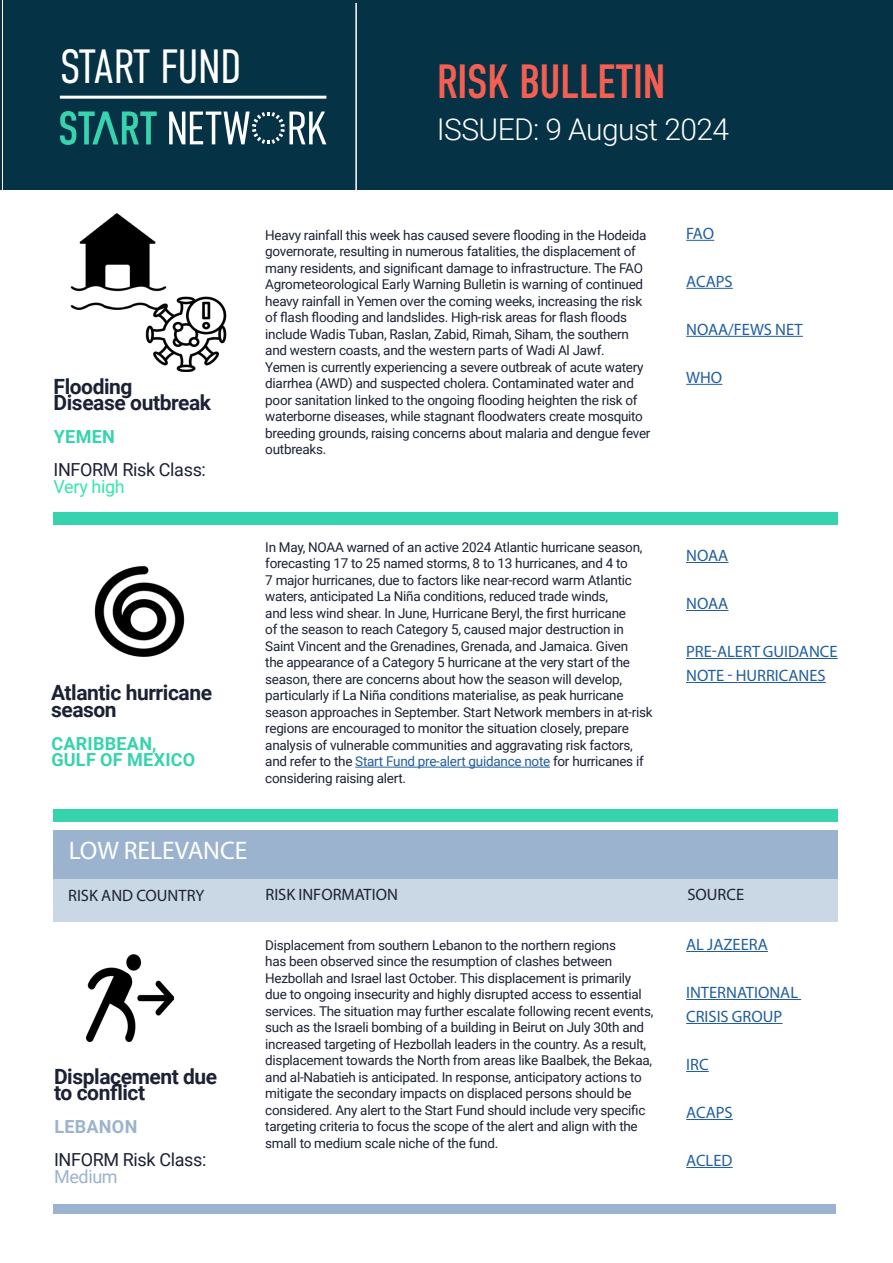
<style>
.page{position:relative;width:893px;height:1263px;background:#fff}
.page>*{position:absolute;margin:0;border:0;box-sizing:border-box;transform-origin:0 0}
.t1{font:48px "DIN Condensed";letter-spacing:-.02em;color:#f45f51}
.t2{font:300 48px "DIN Condensed";letter-spacing:-.02em;color:#fff}
.t3{font:300 30px "Roboto";letter-spacing:-.02em;color:#fff}
.t4{font:25.5px "Myriad Pro";color:#fff}
.t5{font:700 21px/16.5px "Roboto";letter-spacing:-.02em;color:#1c2235}
.t6{font:18px "Roboto";letter-spacing:-.02em;color:#1c2235}
.t7{font:700 18px/16.5px "Roboto";letter-spacing:.015em;color:#36d3ae}
.t8{font:18px "Roboto";letter-spacing:-.02em;color:#36e6ad}
.t9{font:700 18px "Roboto";letter-spacing:.015em;color:#9bb3ce}
.t10{font:18px "Roboto";letter-spacing:-.02em;color:#9bb3ce}
.t11{font:16.5px/24px "Myriad Pro";color:#215e9e}
.t12{font:16.5px "Myriad Pro";color:#1c2235}
.t13{font:13.5px/16.5px "Roboto";letter-spacing:-.02em;color:#1c2235}
.s1{color:#215e9e}
</style>
<div class="page">
<hr style="left:0;top:0;width:2px;height:189px;background:#053244">
<div style="left:3px;top:0;width:890px;height:189px;background:#053244"></div>
<hr style="left:355px;top:3px;width:2px;height:187px;background:#fff">
<hr style="left:60px;top:96px;width:266px;height:3px;background:#fff">
<svg style="left:60px;top:111px;width:97px;height:34px"></svg>
<svg style="left:169px;top:112px;width:157px;height:32px"></svg>
<div style="left:53px;top:879px;width:785px;height:43px;background:#cad7e5"></div>
<div style="left:54px;top:830px;width:784px;height:49px;background:#9bb3ce"></div>
<div style="left:53px;top:1204px;width:783px;height:10px;background:#9bb3ce"></div>
<hr style="left:355px;top:767px;width:195px;height:1px;background:#215e9e">
<img style="left:145px;top:296px;width:82px;height:76px">
<img style="left:70px;top:213px;width:99px;height:98px">
<svg style="left:686px;top:240px;width:28px;height:1px"></svg>
<hr style="left:686px;top:288px;width:47px;height:1px;background:#215e9e">
<hr style="left:686px;top:336px;width:117px;height:1px;background:#215e9e">
<hr style="left:686px;top:384px;width:36px;height:1px;background:#215e9e">
<img style="left:94px;top:566px;width:91px;height:91px">
<div style="left:54px;top:513px;width:784px;height:12px;background:#36d3ae"></div>
<hr style="left:686px;top:562px;width:42px;height:1px;background:#215e9e">
<hr style="left:686px;top:610px;width:42px;height:1px;background:#215e9e">
<hr style="left:686px;top:658px;width:152px;height:1px;background:#215e9e">
<hr style="left:686px;top:682px;width:140px;height:1px;background:#215e9e">
<div style="left:54px;top:809px;width:784px;height:12px;background:#36d3ae"></div>
<img style="left:87px;top:954px;width:87px;height:89px">
<hr style="left:686px;top:951px;width:82px;height:1px;background:#215e9e">
<hr style="left:686px;top:999px;width:115px;height:1px;background:#215e9e">
<hr style="left:686px;top:1023px;width:96px;height:1px;background:#215e9e">
<svg style="left:686px;top:1071px;width:23px;height:1px"></svg>
<hr style="left:686px;top:1119px;width:47px;height:1px;background:#215e9e">
<hr style="left:686px;top:1167px;width:47px;height:1px;background:#215e9e">
<h1 class="t2" style="left:60px;top:40px;width:183px">START FUND</h1>
<h1 class="t1" style="left:437px;top:55px;width:231px">RISK BULLETIN</h1>
<h2 class="t3" style="left:437px;top:108px;width:294px">ISSUED: 9 August 2024</h2>
<h3 class="t5" style="left:54px;top:377px;width:159px">Flooding<br>Disease outbreak</h3>
<h3 class="t7" style="left:54px;top:428px;width:62px">YEMEN</h3>
<h3 class="t6" style="left:54px;top:457px;width:154px">INFORM Risk Class:</h3>
<h3 class="t8" style="left:54px;top:474px;width:73px">Very high</h3>
<h3 class="t5" style="left:51px;top:684px;width:163px">Atlantic hurricane season</h3>
<h3 class="t7" style="left:51px;top:735px;width:146px">CARIBBEAN,<br>GULF OF MEXICO</h3>
<p class="t13" style="left:265px;top:226px;width:387px">Heavy rainfall this week has caused severe flooding in the Hodeida governorate, resulting in numerous fatalities, the displacement of many residents, and significant damage to infrastructure. The FAO Agrometeorological Early Warning Bulletin is warning of continued heavy rainfall in Yemen over the coming weeks, increasing the risk of flash flooding and landslides. High-risk areas for flash floods include Wadis Tuban, Raslan, Zabid, Rimah, Siham, the southern and western coasts, and the western parts of Wadi Al Jawf.<br>Yemen is currently experiencing a severe outbreak of acute watery diarrhea (AWD) and suspected cholera. Contaminated water and poor sanitation linked to the ongoing flooding heighten the risk of waterborne diseases, while stagnant floodwaters create mosquito breeding grounds, raising concerns about malaria and dengue fever outbreaks.</p>
<p class="t11" style="left:686px;top:221px;width:29px">FAO</p>
<p class="t11" style="left:686px;top:269px;width:48px">ACAPS</p>
<p class="t11" style="left:686px;top:317px;width:118px">NOAA/FEWS NET</p>
<p class="t11" style="left:686px;top:365px;width:38px">WHO</p>
<p class="t13" style="left:265px;top:538px;width:389px">In May, NOAA warned of an active 2024 Atlantic hurricane season, forecasting 17 to 25 named storms, 8 to 13 hurricanes, and 4 to<br>7 major hurricanes, due to factors like near-record warm Atlantic waters, anticipated La Niña conditions, reduced trade winds,<br>and less wind shear. In June, Hurricane Beryl, the first hurricane<br>of the season to reach Category 5, caused major destruction in Saint Vincent and the Grenadines, Grenada, and Jamaica. Given<br>the appearance of a Category 5 hurricane at the very start of the season, there are concerns about how the season will develop, particularly if La Niña conditions materialise, as peak hurricane season approaches in September. Start Network members in at-risk regions are encouraged to monitor the situation closely, prepare analysis of vulnerable communities and aggravating risk factors, and refer to the <span class="s1">Start Fund pre-alert guidance note</span> for hurricanes if considering raising alert.</p>
<p class="t11" style="left:686px;top:543px;width:44px">NOAA</p>
<p class="t11" style="left:686px;top:591px;width:44px">NOAA</p>
<p class="t11" style="left:686px;top:639px;width:153px">PRE-ALERT GUIDANCE<br>NOTE - HURRICANES</p>
<h3 class="t4" style="left:69px;top:835px;width:180px">LOW RELEVANCE</h3>
<p class="t12" style="left:68px;top:885px;width:138px">RISK AND COUNTRY</p>
<p class="t12" style="left:687px;top:885px;width:58px">SOURCE</p>
<p class="t12" style="left:265px;top:885px;width:134px">RISK INFORMATION</p>
<h3 class="t5" style="left:54px;top:1067px;width:165px">Displacement due to conflict</h3>
<h3 class="t9" style="left:54px;top:1114px;width:84px">LEBANON</h3>
<h3 class="t6" style="left:54px;top:1147px;width:154px">INFORM Risk Class:</h3>
<h3 class="t10" style="left:54px;top:1164px;width:65px">Medium</h3>
<p class="t13" style="left:265px;top:936px;width:390px">Displacement from southern Lebanon to the northern regions<br>has been observed since the resumption of clashes between Hezbollah and Israel last October. This displacement is primarily due to ongoing insecurity and highly disrupted access to essential services. The situation may further escalate following recent events, such as the Israeli bombing of a building in Beirut on July 30th and increased targeting of Hezbollah leaders in the country. As a result, displacement towards the North from areas like Baalbek, the Bekaa, and al-Nabatieh is anticipated. In response, anticipatory actions to mitigate the secondary impacts on displaced persons should be considered. Any alert to the Start Fund should include very specific targeting criteria to focus the scope of the alert and align with the small to medium scale niche of the fund.</p>
<p class="t11" style="left:686px;top:932px;width:83px">AL JAZEERA</p>
<p class="t11" style="left:686px;top:980px;width:113px">INTERNATIONAL<br>CRISIS GROUP</p>
<p class="t11" style="left:686px;top:1052px;width:24px">IRC</p>
<p class="t11" style="left:686px;top:1100px;width:48px">ACAPS</p>
<p class="t11" style="left:686px;top:1148px;width:48px">ACLED</p>
</div>
